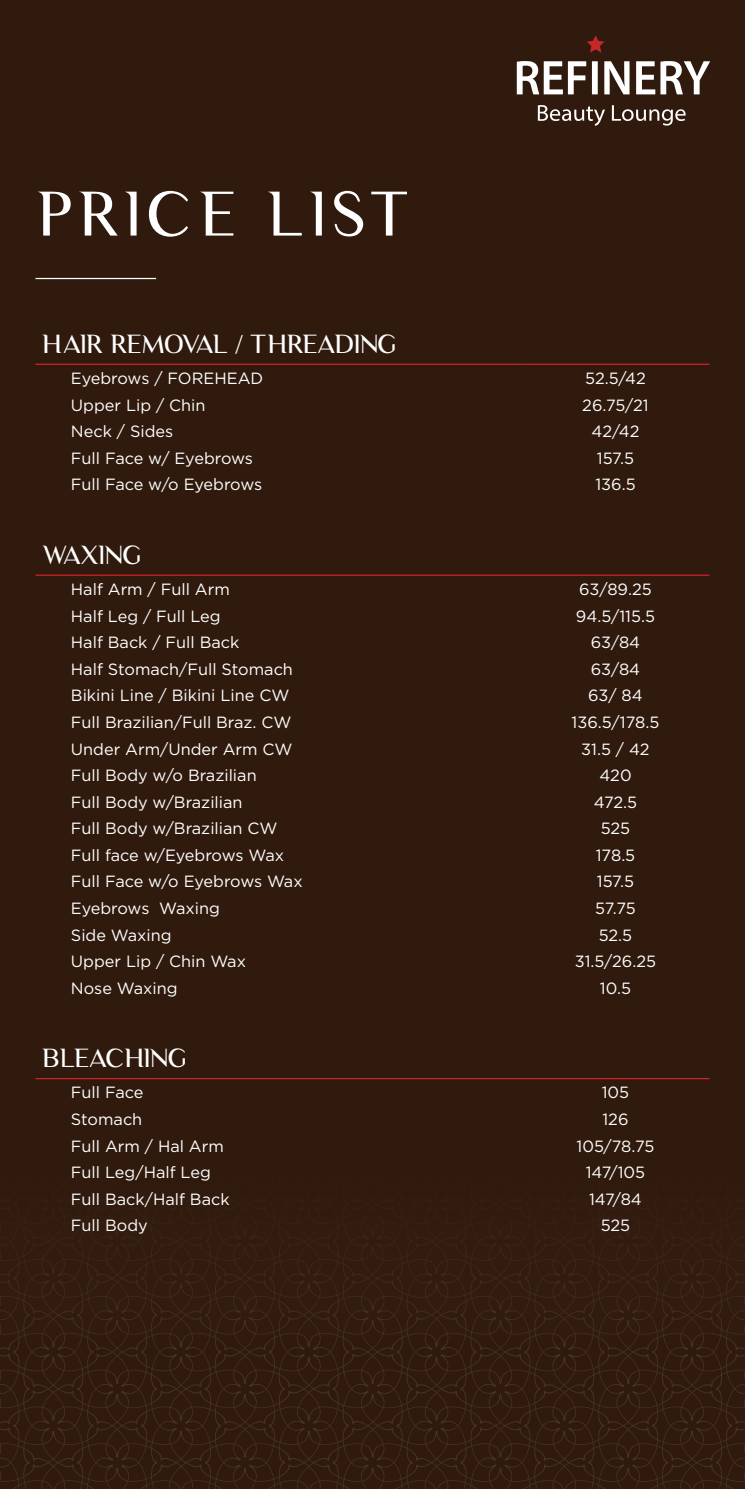
<style>
.page{position:relative;width:745px;height:1489px;background:#fff}
.page>*{position:absolute;margin:0;border:0;box-sizing:border-box;transform-origin:0 0}
.t1{font:60px "Luxia Display";letter-spacing:.065em;color:#fff}
.t2{font:25px "Luxia Display";letter-spacing:-.035em;color:#fff}
.t3{font:16.25px "Gotham";color:#fff}
</style>
<div class="page">
<div style="left:0;top:0;width:744px;height:1488px;background:#301a0d"></div>
<svg style="left:0;top:1377px;width:744px;height:111px"></svg>
<svg style="left:587px;top:35px;width:17px;height:18px"></svg>
<svg style="left:604px;top:61px;width:25px;height:33px"></svg>
<svg style="left:636px;top:61px;width:73px;height:33px"></svg>
<svg style="left:516px;top:61px;width:81px;height:33px"></svg>
<svg style="left:611px;top:105px;width:74px;height:21px"></svg>
<svg style="left:537px;top:105px;width:67px;height:21px"></svg>
<hr style="left:35px;top:278px;width:121px;height:1px;background:#fff">
<hr style="left:35px;top:1077px;width:486px;height:2px;background:#d2232a">
<hr style="left:521px;top:1077px;width:188px;height:2px;background:#d2232a">
<hr style="left:35px;top:574px;width:486px;height:2px;background:#d2232a">
<hr style="left:521px;top:574px;width:188px;height:2px;background:#d2232a">
<hr style="left:35px;top:363px;width:486px;height:2px;background:#d2232a">
<hr style="left:521px;top:363px;width:188px;height:2px;background:#d2232a">
<h1 class="t1" style="left:35px;top:177px;width:375px">PRICE LIST</h1>
<h2 class="t2" style="left:41px;top:328px;width:356px">HAIR REMOVAL / THREADING</h2>
<p class="t3" style="left:71px;top:368px;width:194px">Eyebrows / FOREHEAD</p>
<p class="t3" style="left:585px;top:368px;width:62px">52.5/42</p>
<p class="t3" style="left:71px;top:394px;width:136px">Upper Lip / Chin</p>
<p class="t3" style="left:582px;top:394px;width:68px">26.75/21</p>
<p class="t3" style="left:71px;top:421px;width:104px">Neck / Sides</p>
<p class="t3" style="left:591px;top:421px;width:49px">42/42</p>
<p class="t3" style="left:71px;top:447px;width:183px">Full Face w/ Eyebrows</p>
<p class="t3" style="left:596px;top:447px;width:39px">157.5</p>
<p class="t3" style="left:71px;top:474px;width:193px">Full Face w/o Eyebrows</p>
<p class="t3" style="left:595px;top:474px;width:42px">136.5</p>
<h2 class="t2" style="left:41px;top:539px;width:101px">WAXING</h2>
<p class="t3" style="left:71px;top:579px;width:160px">Half Arm / Full Arm</p>
<p class="t3" style="left:579px;top:579px;width:74px">63/89.25</p>
<p class="t3" style="left:71px;top:605px;width:151px">Half Leg / Full Leg</p>
<p class="t3" style="left:575px;top:605px;width:80px">94.5/115.5</p>
<p class="t3" style="left:71px;top:632px;width:170px">Half Back / Full Back</p>
<p class="t3" style="left:590px;top:632px;width:51px">63/84</p>
<p class="t3" style="left:71px;top:658px;width:223px">Half Stomach/Full Stomach</p>
<p class="t3" style="left:590px;top:658px;width:51px">63/84</p>
<p class="t3" style="left:71px;top:685px;width:220px">Bikini Line / Bikini Line CW</p>
<p class="t3" style="left:588px;top:685px;width:56px">63/ 84</p>
<p class="t3" style="left:71px;top:711px;width:222px">Full Brazilian/Full Braz. CW</p>
<p class="t3" style="left:571px;top:711px;width:89px">136.5/178.5</p>
<p class="t3" style="left:71px;top:738px;width:223px">Under Arm/Under Arm CW</p>
<p class="t3" style="left:581px;top:738px;width:70px">31.5 / 42</p>
<p class="t3" style="left:71px;top:765px;width:187px">Full Body w/o Brazilian</p>
<p class="t3" style="left:599px;top:765px;width:34px">420</p>
<p class="t3" style="left:71px;top:791px;width:173px">Full Body w/Brazilian</p>
<p class="t3" style="left:593px;top:791px;width:45px">472.5</p>
<p class="t3" style="left:71px;top:818px;width:208px">Full Body w/Brazilian CW</p>
<p class="t3" style="left:600px;top:818px;width:31px">525</p>
<p class="t3" style="left:71px;top:844px;width:214px">Full face w/Eyebrows Wax</p>
<p class="t3" style="left:595px;top:844px;width:41px">178.5</p>
<p class="t3" style="left:71px;top:871px;width:233px">Full Face w/o Eyebrows Wax</p>
<p class="t3" style="left:596px;top:871px;width:39px">157.5</p>
<p class="t3" style="left:71px;top:897px;width:150px">Eyebrows Waxing</p>
<p class="t3" style="left:595px;top:897px;width:42px">57.75</p>
<p class="t3" style="left:71px;top:924px;width:102px">Side Waxing</p>
<p class="t3" style="left:598px;top:924px;width:35px">52.5</p>
<p class="t3" style="left:71px;top:950px;width:176px">Upper Lip / Chin Wax</p>
<p class="t3" style="left:574px;top:950px;width:83px">31.5/26.25</p>
<p class="t3" style="left:71px;top:977px;width:108px">Nose Waxing</p>
<p class="t3" style="left:599px;top:977px;width:33px">10.5</p>
<h2 class="t2" style="left:41px;top:1042px;width:146px">BLEACHING</h2>
<p class="t3" style="left:71px;top:1082px;width:74px">Full Face</p>
<p class="t3" style="left:601px;top:1082px;width:29px">105</p>
<p class="t3" style="left:71px;top:1108px;width:73px">Stomach</p>
<p class="t3" style="left:602px;top:1108px;width:28px">126</p>
<p class="t3" style="left:71px;top:1135px;width:154px">Full Arm / Hal Arm</p>
<p class="t3" style="left:576px;top:1135px;width:79px">105/78.75</p>
<p class="t3" style="left:71px;top:1161px;width:141px">Full Leg/Half Leg</p>
<p class="t3" style="left:585px;top:1161px;width:61px">147/105</p>
<p class="t3" style="left:71px;top:1188px;width:160px">Full Back/Half Back</p>
<p class="t3" style="left:588px;top:1188px;width:54px">147/84</p>
<p class="t3" style="left:71px;top:1215px;width:78px">Full Body</p>
<p class="t3" style="left:600px;top:1215px;width:31px">525</p>
</div>
